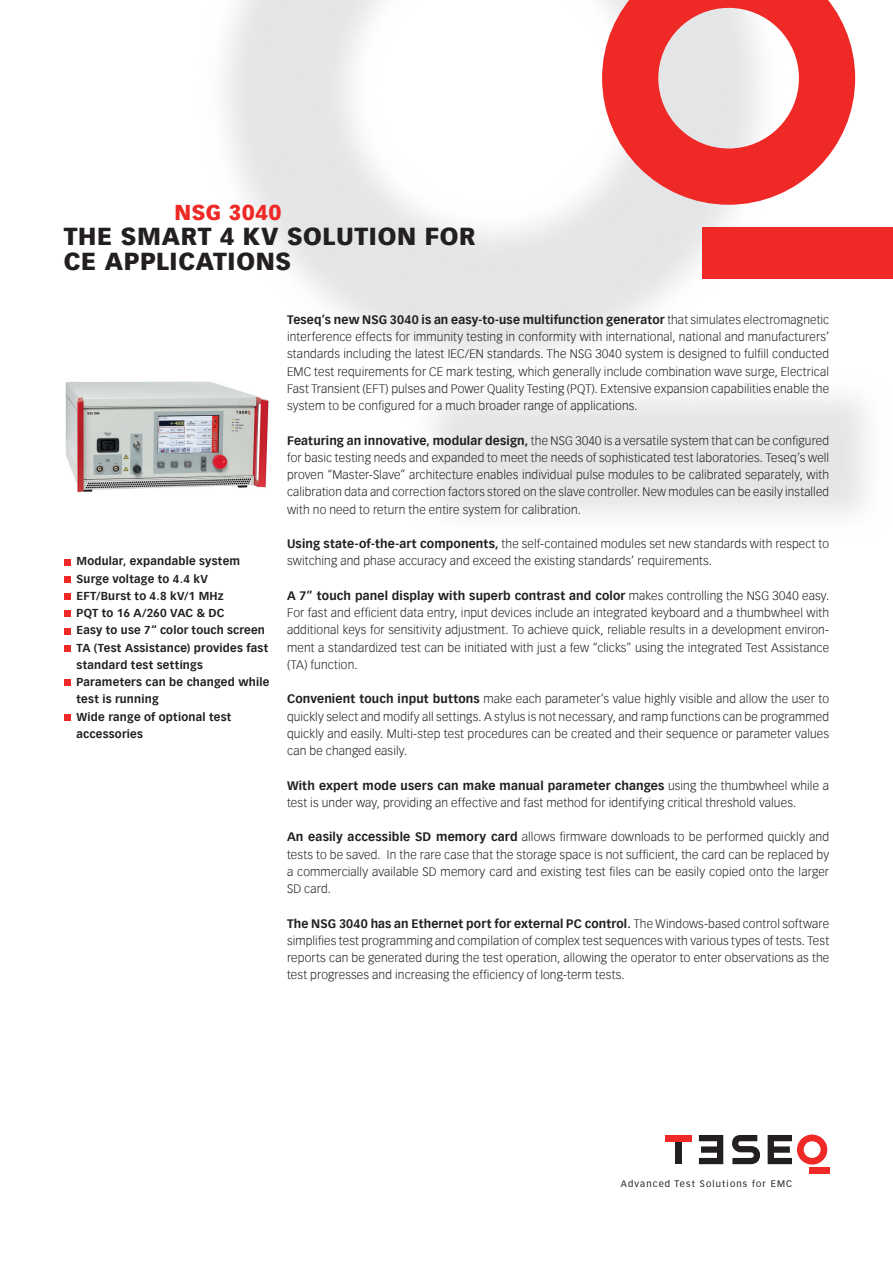
<style>
.page{position:relative;width:893px;height:1263px;background:#fff}
.page>*{position:absolute;margin:0;border:0;box-sizing:border-box;transform-origin:0 0}
.t1{font:900 24px/25.5px "Vectora Com";letter-spacing:.03em;color:#231f20}
.t2{font:900 21px "Vectora Com";letter-spacing:.035em;color:#ee2926}
.t3{font:300 12px/17.2px "Vectora Com";letter-spacing:.01em;color:#231f20;text-align:justify}
.t4{font:700 11.25px/17.2px "Vectora Com";letter-spacing:.02em;color:#231f20}
.t5{font:9.15px "Vectora Com";letter-spacing:.125em;color:#231f20}
.s1{font-weight:700}
</style>
<div class="page">
<div style="left:809px;top:1167px;width:20px;height:6px;background:#ee2926"></div>
<svg style="left:768px;top:1134px;width:59px;height:30px"></svg>
<svg style="left:699px;top:1135px;width:24px;height:29px"></svg>
<div style="left:675px;top:1141px;width:7px;height:23px;background:#231f20"></div>
<div style="left:665px;top:1135px;width:27px;height:6px;background:#ee2926"></div>
<svg style="left:732px;top:1135px;width:28px;height:29px"></svg>
<img style="left:224px;top:0;width:669px;height:516px">
<div style="left:702px;top:228px;width:191px;height:51px;background:#ee2926"></div>
<svg style="left:602px;top:0;width:253px;height:205px;fill:#ee2926"></svg>
<img style="left:65px;top:379px;width:205px;height:114px">
<div style="left:64px;top:559px;width:7px;height:6px;background:#ee2926"></div>
<div style="left:64px;top:576px;width:7px;height:7px;background:#ee2926"></div>
<div style="left:64px;top:593px;width:7px;height:7px;background:#ee2926"></div>
<div style="left:64px;top:610px;width:7px;height:7px;background:#ee2926"></div>
<div style="left:64px;top:628px;width:7px;height:6px;background:#ee2926"></div>
<div style="left:64px;top:645px;width:7px;height:7px;background:#ee2926"></div>
<div style="left:64px;top:679px;width:7px;height:7px;background:#ee2926"></div>
<div style="left:64px;top:714px;width:7px;height:7px;background:#ee2926"></div>
<h2 class="t2" style="left:174px;top:200px;width:108px">NSG 3040</h2>
<h1 class="t1" style="left:64px;top:223px;width:413px">THE SMART 4 KV SOLUTION FOR<br>CE APPLICATIONS</h1>
<p class="t4" style="left:77px;top:553px;width:194px">Modular, expandable system<br>Surge voltage to 4.4 kV<br>EFT/Burst to 4.8 kV/1 MHz<br>PQT to 16 A/260 VAC &amp; DC<br>Easy to use 7“ color touch screen<br>TA (Test Assistance) provides fast standard test settings<br>Parameters can be changed while test is running<br>Wide range of optional test accessories</p>
<p class="t3" style="left:287px;top:311px;width:544px"><span class="s1">Teseq’s new NSG 3040 is an easy-to-use multifunction generator</span> that simulates electromagnetic interference effects for immunity testing in conformity with international, national and manufacturers’ standards including the latest IEC/EN standards. The NSG 3040 system is designed to fulfill conducted EMC test requirements for CE mark testing, which generally include combination wave surge, Electrical Fast Transient (EFT) pulses and Power Quality Testing (PQT). Extensive expansion capabilities enable the system to be configured for a much broader range of applications.</p>
<p class="t3" style="left:287px;top:432px;width:544px"><span class="s1">Featuring an innovative, modular design,</span> the NSG 3040 is a versatile system that can be configured for basic testing needs and expanded to meet the needs of sophisticated test laboratories. Teseq’s well proven “Master-Slave” architecture enables individual pulse modules to be calibrated separately, with calibration data and correction factors stored on the slave controller. New modules can be easily installed with no need to return the entire system for calibration.</p>
<p class="t3" style="left:287px;top:535px;width:544px"><span class="s1">Using state-of-the-art components,</span> the self-contained modules set new standards with respect to switching and phase accuracy and exceed the existing standards’ requirements.</p>
<p class="t3" style="left:287px;top:587px;width:544px"><span class="s1">A 7” touch panel display with superb contrast and color</span> makes controlling the NSG 3040 easy.<br>For fast and efficient data entry, input devices include an integrated keyboard and a thumbwheel with additional keys for sensitivity adjustment. To achieve quick, reliable results in a development environ&shy;ment a standardized test can be initiated with just a few “clicks” using the integrated Test Assistance (TA) function.</p>
<p class="t3" style="left:287px;top:690px;width:544px"><span class="s1">Convenient touch input buttons</span> make each parameter’s value highly visible and allow the user to quickly select and modify all settings. A stylus is not necessary, and ramp functions can be programmed quickly and easily. Multi-step test procedures can be created and their sequence or parameter values can be changed easily.</p>
<p class="t3" style="left:287px;top:777px;width:544px"><span class="s1">With expert mode users can make manual parameter changes</span> using the thumbwheel while a test is under way, providing an effective and fast method for identifying critical threshold values.</p>
<p class="t3" style="left:287px;top:828px;width:544px"><span class="s1">An easily accessible SD memory card</span> allows firmware downloads to be performed quickly and tests to be saved. In the rare case that the storage space is not sufficient, the card can be replaced by a commercially available SD memory card and existing test files can be easily copied onto the larger SD card.</p>
<p class="t3" style="left:287px;top:915px;width:544px"><span class="s1">The NSG 3040 has an Ethernet port for external PC control.</span> The Windows-based control software simplifies test programming and compilation of complex test sequences with various types of tests. Test reports can be generated during the test operation, allowing the operator to enter observations as the test progresses and increasing the efficiency of long-term tests.</p>
<p class="t5" style="left:621px;top:1178px;width:173px">Advanced Test Solutions for EMC</p>
</div>
